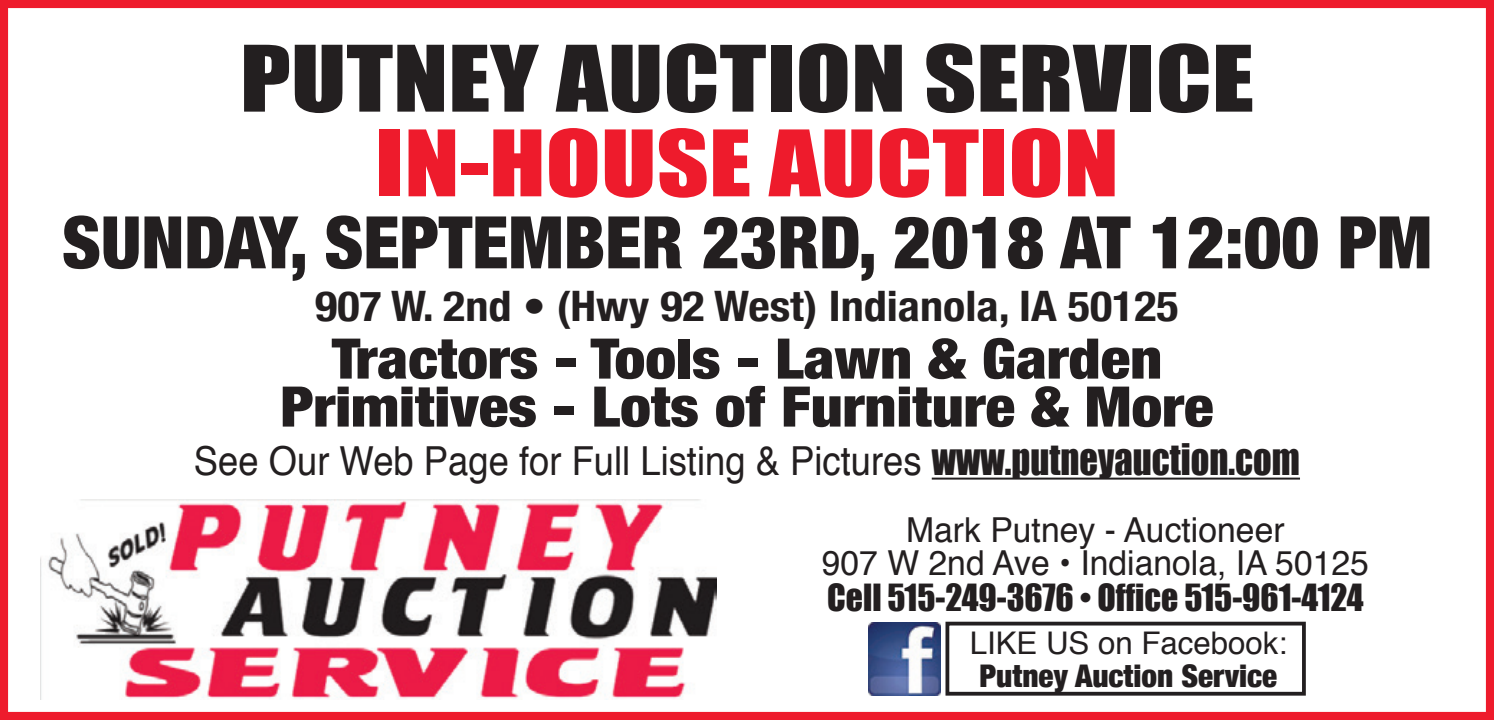
<style>
.page{position:relative;width:1494px;height:720px;background:#fff}
.page>*{position:absolute;margin:0;border:0;box-sizing:border-box;transform-origin:0 0}
.t1{font:84.4px "Impact";color:#231f20;scale:1.2 1}
.t2{font:84.4px "Impact";color:#ee1b2c;scale:1.2 1}
.t3{font:900 condensed 72.4px "Helvetica Neue";color:#231f20}
.t4{font:900 condensed 56px/48px "Helvetica Neue";color:#231f20;text-align:center;scale:1.1 1}
.t5{font:700 condensed 42px "Helvetica Neue";color:#231f20;scale:1.1 1}
.t6{font:40px "Helvetica";color:#231f20;scale:.91 1}
.t7{font:34.4px/33.6px "Helvetica";color:#231f20;text-align:center}
.t8{font:34.4px "Impact";color:#231f20}
.t9{font:900 condensed 31.2px "Helvetica Neue";color:#231f20}
.t10{font:31.2px "Helvetica";color:#231f20}
.s1{font-family:"Impact"}
</style>
<div class="page">
<hr style="left:932px;top:478px;width:368px;height:2px;background:#231f20">
<div style="left:0;top:0;width:1494px;height:720px;border:8px solid #ee1b2c"></div>
<div style="left:946px;top:622px;width:360px;height:74px;border:4px solid #231f20"></div>
<img style="left:868px;top:623px;width:73px;height:72px">
<img style="left:40px;top:499px;width:677px;height:201px">
<h1 class="t1" style="left:240px;top:13px;width:847px">PUTNEY AUCTION SERVICE</h1>
<h1 class="t2" style="left:375px;top:98px;width:621px">IN-HOUSE AUCTION</h1>
<p class="t3" style="left:62px;top:183px;width:1372px">SUNDAY, SEPTEMBER 23RD, 2018 AT 12:00 PM</p>
<p class="t5" style="left:315px;top:271px;width:787px">907 W. 2nd • (Hwy 92 West) Indianola, IA 50125</p>
<p class="t4" style="left:280px;top:332px;width:850px">Tractors - Tools - Lawn &amp; Garden<br>Primitives - Lots of Furniture &amp; More</p>
<p class="t6" style="left:194px;top:430px;width:1217px">See Our Web Page for Full Listing &amp; Pictures <span class="s1">www.putneyauction.com</span></p>
<p class="t7" style="left:822px;top:514px;width:549px">Mark Putney - Auctioneer<br>907 W 2nd Ave • Indianola, IA 50125</p>
<p class="t8" style="left:827px;top:571px;width:538px">Cell 515-249-3676 • Office 515-961-4124</p>
<p class="t10" style="left:970px;top:619px;width:319px">LIKE US on Facebook:</p>
<p class="t9" style="left:980px;top:650px;width:299px">Putney Auction Service</p>
</div>
